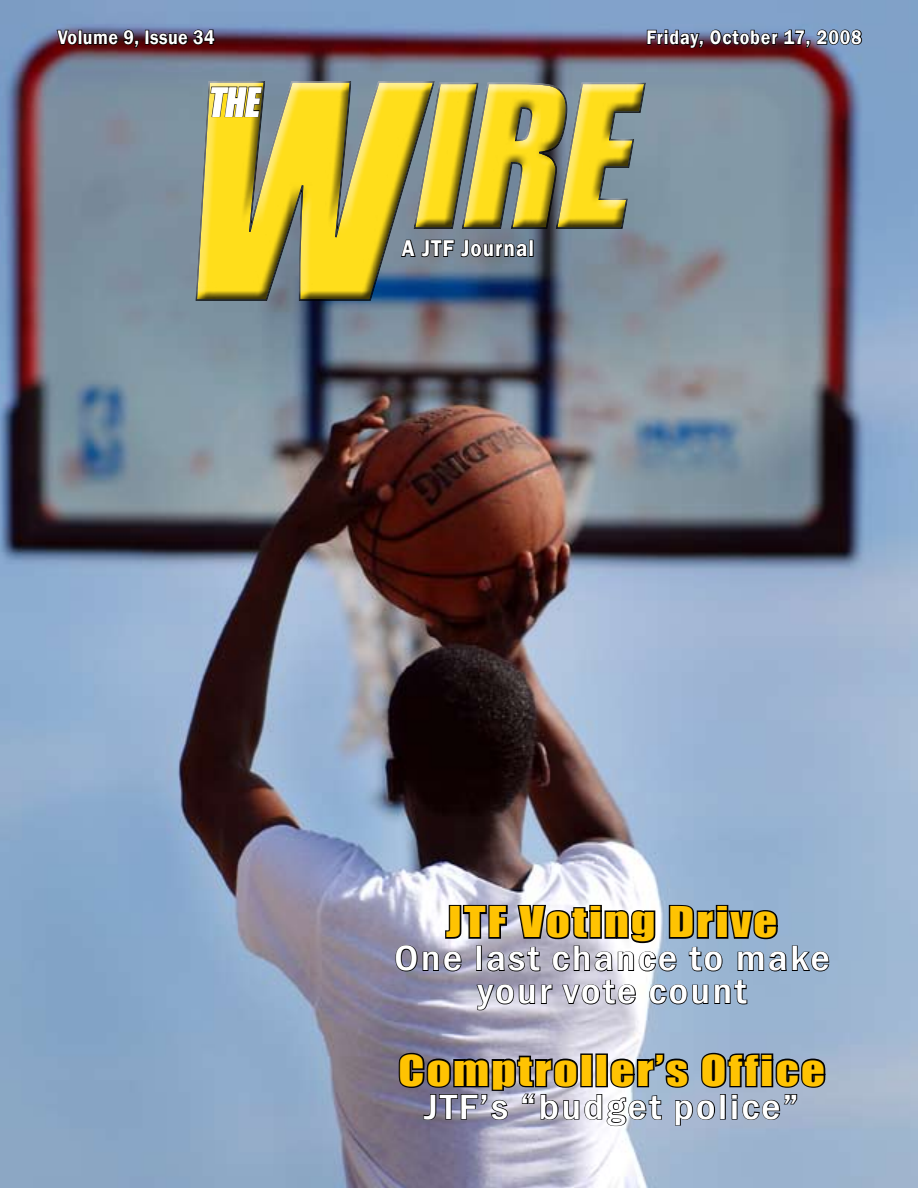
<style>
.page{position:relative;width:918px;height:1188px;background:#fff}
.page>*{position:absolute;margin:0;border:0;box-sizing:border-box;transform-origin:0 0}
.t1{font:39px "Impact";letter-spacing:.05em;color:#ffc302;scale:1.2 1}
.t2{font:37.2px "Impact";color:#fff}
.t3{font:500 condensed 36px/33px "Franklin Gothic";letter-spacing:.05em;color:#fff;text-align:center;scale:1.2 1}
.t4{font:600 23.55px "Franklin Gothic";letter-spacing:.05em;color:#fff;scale:.89 1}
.t5{font:600 20.1px "Franklin Gothic";letter-spacing:.035em;color:#fff;scale:.89 1}
</style>
<div class="page">
<img style="left:0;top:0;width:918px;height:1188px">
<svg style="left:56px;top:28px;width:84px;height:21px;background:#3c212d"></svg>
<div style="left:145px;top:30px;width:4px;height:15px;border:2px solid #000"></div>
<svg style="left:148px;top:28px;width:68px;height:18px"></svg>
<svg style="left:646px;top:29px;width:217px;height:20px;background:#463d50"></svg>
<div style="left:195px;top:80px;width:451px;height:221px;background:#000;opacity:.75"></div>
<svg style="left:210px;top:86px;width:53px;height:31px;background:#bba420"></svg>
<svg style="left:397px;top:1051px;width:430px;height:76px;background:#7c8192"></svg>
<svg style="left:395px;top:903px;width:435px;height:69px;background:#89909f"></svg>
<svg style="left:475px;top:984px;width:78px;height:27px;background:#9997a4"></svg>
<svg style="left:561px;top:979px;width:76px;height:26px;background:#9c9aa4"></svg>
<svg style="left:649px;top:979px;width:99px;height:27px;background:#76899f"></svg>
<p class="t5" style="left:58px;top:25px;width:178px">Volume 9, Issue 34</p>
<p class="t5" style="left:646px;top:25px;width:244px">Friday, October 17, 2008</p>
<p class="t2" style="left:207px;top:73px;width:61px">THE</p>
<p class="t4" style="left:402px;top:234px;width:150px">A JTF Journal</p>
<p class="t1" style="left:446px;top:892px;width:278px">JTF Voting Drive</p>
<p class="t3" style="left:394px;top:941px;width:364px">One last chance to make your vote count</p>
<p class="t1" style="left:399px;top:1040px;width:357px">Comptroller’s Office</p>
<p class="t3" style="left:425px;top:1090px;width:313px">JTF’s “budget police”</p>
</div>
